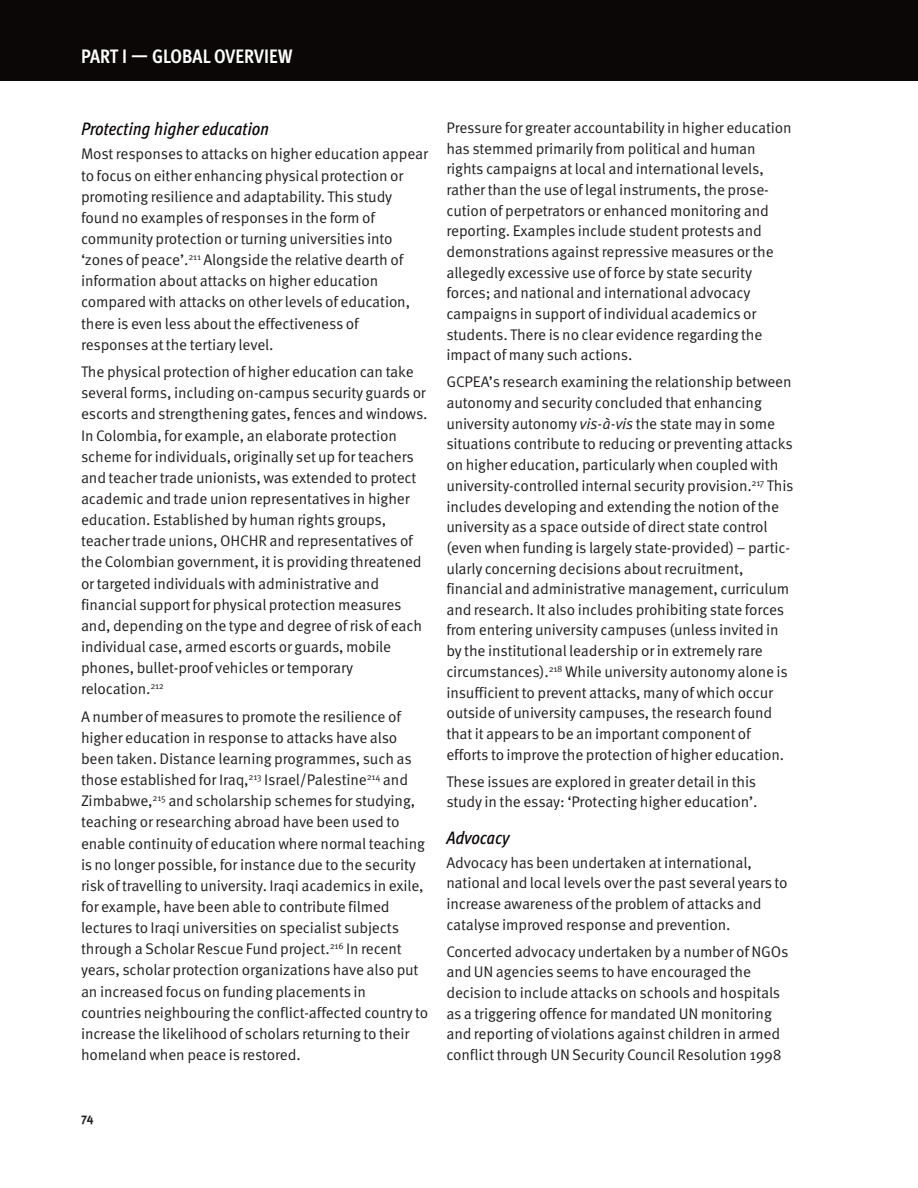
<style>
.page{position:relative;width:918px;height:1188px;background:#fff}
.page>*{position:absolute;margin:0;border:0;box-sizing:border-box;transform-origin:0 0}
.t1{font:700 condensed 19.5px "Meta Pro";letter-spacing:.005em;color:#fff}
.t2{font:italic 500 condensed 18px "Meta Pro";color:#0c0707}
.t3{font:15.3px/21.1px "Meta Pro Norm";letter-spacing:-.01em;color:#231f20}
.t4{font:700 12.3px "Meta Pro";color:#231f20}
.s1{font-family:"Meta Pro Norm Ita"}
</style>
<div class="page">
<div style="left:0;top:0;width:918px;height:81px;background:#0c0707"></div>
<p class="t1" style="left:81px;top:49px;width:213px">PART I — GLOBAL OVERVIEW</p>
<p class="t2" style="left:81px;top:122px;width:189px">Protecting higher education</p>
<p class="t3" style="left:81px;top:145px;width:349px">Most responses to attacks on higher education appear to focus on either enhancing physical protection or promoting resilience and adaptability. This study found no examples of responses in the form of community protection or turning universities into ‘zones of peace’.<sup>211</sup> Alongside the relative dearth of information about attacks on higher education compared with attacks on other levels of education, there is even less about the effectiveness of responses at the tertiary level.</p>
<p class="t3" style="left:81px;top:362px;width:348px">The physical protection of higher education can take several forms, including on-campus security guards or escorts and strengthening gates, fences and windows.<br>In Colombia, for example, an elaborate protection scheme for individuals, originally set up for teachers and teacher trade unionists, was extended to protect academic and trade union representatives in higher education. Established by human rights groups, teacher trade unions, OHCHR and representatives of the Colombian government, it is providing threatened or targeted individuals with administrative and financial support for physical protection measures and, depending on the type and degree of risk of each individual case, armed escorts or guards, mobile phones, bullet-proof vehicles or temporary relocation.<sup>212</sup></p>
<p class="t3" style="left:81px;top:707px;width:349px">A number of measures to promote the resilience of higher education in response to attacks have also been taken. Distance learning programmes, such as those established for Iraq,<sup>213</sup> Israel/Palestine<sup>214</sup> and Zimbabwe,<sup>215</sup> and scholarship schemes for studying, teaching or researching abroad have been used to enable continuity of education where normal teaching is no longer possible, for instance due to the security risk of travelling to university. Iraqi academics in exile, for example, have been able to contribute filmed lectures to Iraqi universities on specialist subjects through a Scholar Rescue Fund project.<sup>216</sup> In recent years, scholar protection organizations have also put an increased focus on funding placements in countries neighbouring the conflict-affected country to increase the likelihood of scholars returning to their homeland when peace is restored.</p>
<p class="t3" style="left:446px;top:119px;width:347px;line-height:20.7px">Pressure for greater accountability in higher education has stemmed primarily from political and human rights campaigns at local and international levels, rather than the use of legal instruments, the prose&shy;cution of perpetrators or enhanced monitoring and reporting. Examples include student protests and demonstrations against repressive measures or the allegedly excessive use of force by state security forces; and national and international advocacy campaigns in support of individual academics or students. There is no clear evidence regarding the impact of many such actions.</p>
<p class="t3" style="left:446px;top:373px;width:349px;line-height:20.7px">GCPEA’s research examining the relationship between autonomy and security concluded that enhancing university autonomy <span class="s1">vis-à-vis</span> the state may in some situations contribute to reducing or preventing attacks on higher education, particularly when coupled with university-controlled internal security provision.<sup>217</sup> This includes developing and extending the notion of the university as a space outside of direct state control (even when funding is largely state-provided) – partic&shy;ularly concerning decisions about recruitment, financial and administrative management, curriculum and research. It also includes prohibiting state forces from entering university campuses (unless invited in by the institutional leadership or in extremely rare circumstances).<sup>218</sup> While university autonomy alone is insufficient to prevent attacks, many of which occur outside of university campuses, the research found that it appears to be an important component of efforts to improve the protection of higher education.</p>
<p class="t3" style="left:446px;top:772px;width:313px;line-height:20.7px">These issues are explored in greater detail in this study in the essay: ‘Protecting higher education’.</p>
<p class="t2" style="left:446px;top:831px;width:64px">Advocacy</p>
<p class="t3" style="left:446px;top:853px;width:343px;line-height:20.7px">Advocacy has been undertaken at international, national and local levels over the past several years to increase awareness of the problem of attacks and catalyse improved response and prevention.</p>
<p class="t3" style="left:446px;top:942px;width:344px;line-height:20.7px">Concerted advocacy undertaken by a number of NGOs and UN agencies seems to have encouraged the decision to include attacks on schools and hospitals as a triggering offence for mandated UN monitoring and reporting of violations against children in armed conflict through UN Security Council Resolution 1998</p>
<p class="t4" style="left:81px;top:1113px;width:14px">74</p>
</div>
